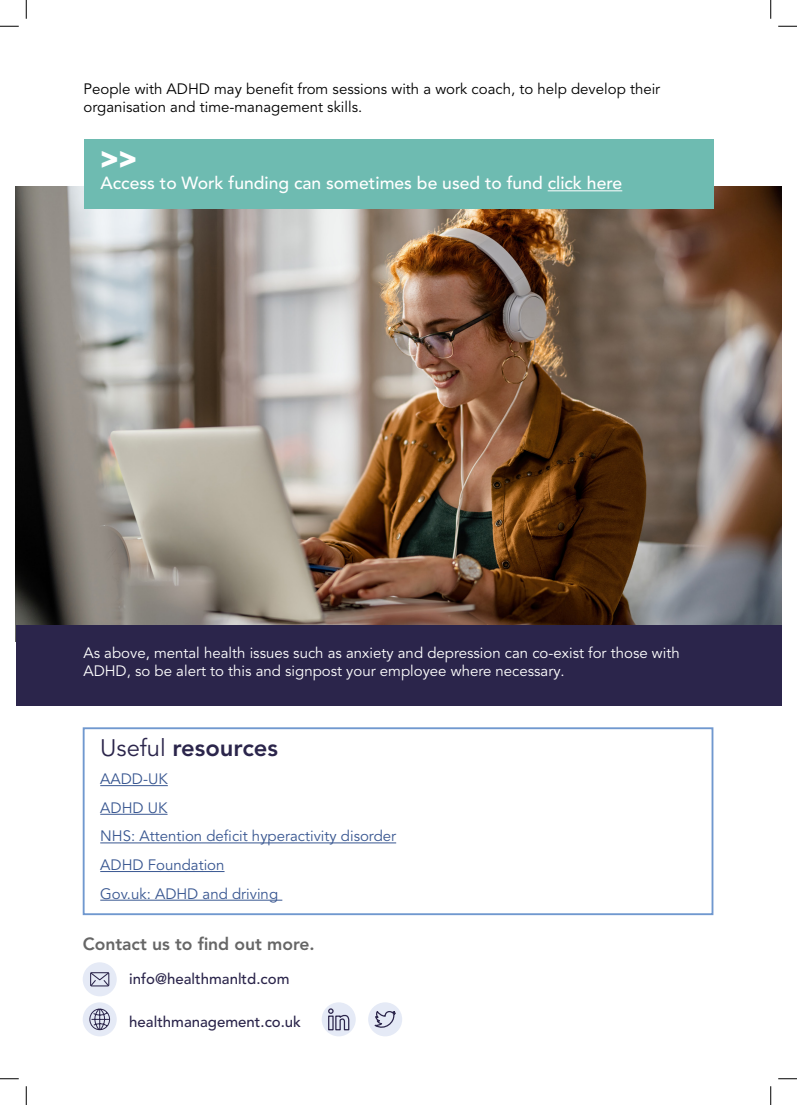
<style>
.page{position:relative;width:797px;height:1105px;background:#fff}
.page>*{position:absolute;margin:0;border:0;box-sizing:border-box;transform-origin:0 0}
.Bold{font:900 27.5px "Arial";color:#fff}
.Sub-Heading{font:800 23.75px "Avenir LT Pro";color:#2b254b}
.call_out_box{font:500 17.5px "Avenir LT Pro";color:#fff}
.Text_black{font:800 17.5px "Avenir LT Pro";color:#666}
.text_black{font:15px/18px "Avenir LT Pro";color:#fff}
.text_black-2{font:15px/18px "Avenir LT Pro";color:#000}
.text_black-3{font:15px "Avenir LT Pro";color:#395791}
.Text_black-2{font:500 15px "Avenir LT Pro";color:#2b254b}
.s1{font-weight:400}
</style>
<div class="page">
<img style="left:16px;top:186px;width:765px;height:440px">
<div style="left:84px;top:139px;width:629px;height:69px;background:#6ebbb1"></div>
<hr style="left:547px;top:190px;width:75px;height:1px;background:#fff">
<div style="left:83px;top:727px;width:630px;height:188px;background:#fff;border:2px solid #7098cf"></div>
<hr style="left:100px;top:785px;width:68px;height:1px;background:#395791">
<hr style="left:100px;top:814px;width:67px;height:1px;background:#395791">
<hr style="left:100px;top:842px;width:296px;height:1px;background:#395791">
<hr style="left:100px;top:871px;width:124px;height:1px;background:#395791">
<hr style="left:100px;top:900px;width:182px;height:1px;background:#395791">
<div style="left:83px;top:962px;width:34px;height:34px;background:#e5eaf6;border-radius:50%"></div>
<div style="left:83px;top:1002px;width:34px;height:34px;background:#e5eaf6;border-radius:50%"></div>
<svg style="left:90px;top:972px;width:20px;height:15px"></svg>
<svg style="left:89px;top:1008px;width:21px;height:23px"></svg>
<div style="left:322px;top:1002px;width:34px;height:34px;background:#e5eaf6;border-radius:50%"></div>
<div style="left:368px;top:1002px;width:34px;height:34px;background:#e5eaf6;border-radius:50%"></div>
<svg style="left:369px;top:1010px;width:27px;height:20px"></svg>
<svg style="left:328px;top:1008px;width:22px;height:23px"></svg>
<div style="left:16px;top:626px;width:765px;height:80px;background:#2b254b"></div>
<svg style="left:0;top:25px;width:19px;height:2px"></svg>
<svg style="left:778px;top:25px;width:19px;height:2px"></svg>
<svg style="left:0;top:1078px;width:19px;height:1px"></svg>
<svg style="left:778px;top:1078px;width:19px;height:1px"></svg>
<svg style="left:25px;top:0;width:2px;height:19px"></svg>
<svg style="left:25px;top:1086px;width:2px;height:19px"></svg>
<svg style="left:770px;top:0;width:1px;height:19px"></svg>
<svg style="left:770px;top:1086px;width:1px;height:19px"></svg>
<p class="text_black-2" style="left:84px;top:80px;width:578px">People with ADHD may benefit from sessions with a work coach, to help develop their organisation and time-management skills.</p>
<p class="Bold" style="left:101px;top:140px;width:38px">&gt;&gt;</p>
<p class="call_out_box" style="left:101px;top:173px;width:523px">Access to Work funding can sometimes be used to fund click here</p>
<p class="text_black" style="left:83px;top:644px;width:597px">As above, mental health issues such as anxiety and depression can co-exist for those with<br>ADHD, so be alert to this and signpost your employee where necessary.</p>
<p class="Sub-Heading" style="left:100px;top:733px;width:179px"><span class="s1">Useful</span> resources</p>
<p class="text_black-3" style="left:100px;top:770px;width:69px">AADD-UK</p>
<p class="text_black-3" style="left:100px;top:799px;width:69px">ADHD UK</p>
<p class="text_black-3" style="left:100px;top:827px;width:297px">NHS: Attention deficit hyperactivity disorder</p>
<p class="text_black-3" style="left:100px;top:856px;width:126px">ADHD Foundation</p>
<p class="text_black-3" style="left:100px;top:884px;width:179px">Gov.uk: ADHD and driving</p>
<p class="Text_black" style="left:83px;top:933px;width:233px">Contact us to find out more.</p>
<p class="Text_black-2" style="left:129px;top:970px;width:162px">info@healthmanltd.com</p>
<p class="Text_black-2" style="left:129px;top:1012px;width:173px">healthmanagement.co.uk</p>
</div>
